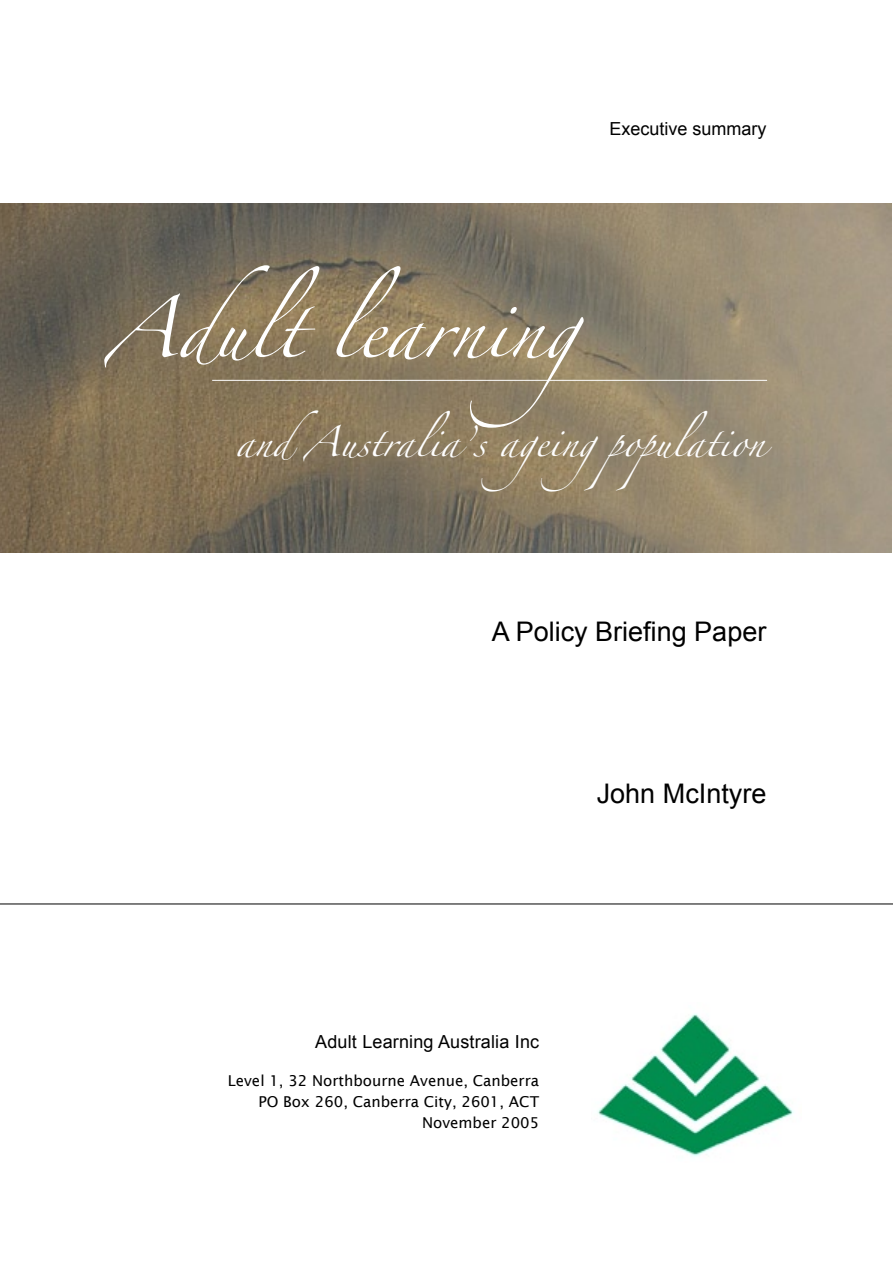
<style>
.page{position:relative;width:893px;height:1263px;background:#fff}
.page>*{position:absolute;margin:0;border:0;box-sizing:border-box;transform-origin:0 0}
.t1{font:54px "Zapfino";color:#fff}
.t2{font:27px "Arial";color:#000}
.t3{font:27px "Zapfino";color:#fff}
.t4{font:18px "Arial";letter-spacing:.01em;color:#000}
.t5{font:15px/21px "Lucida Sans";color:#000;text-align:right}
</style>
<div class="page">
<img style="left:0;top:204px;width:892px;height:348px">
<hr style="left:212px;top:380px;width:555px;height:1px;background:#fff">
<img style="left:597px;top:1013px;width:197px;height:144px">
<hr style="left:0;top:904px;width:893px;height:1px;background:#000">
<p class="t4" style="left:609px;top:118px;width:159px">Executive summary</p>
<h1 class="t1" style="left:106px;top:306px;width:554px">Adult learning</h1>
<h2 class="t3" style="left:236px;top:431px;width:531px">andAustralia’s ageingpopulation</h2>
<h2 class="t2" style="left:492px;top:616px;width:276px">A Policy Briefing Paper</h2>
<h2 class="t2" style="left:597px;top:778px;width:171px">John McIntyre</h2>
<p class="t4" style="left:315px;top:1031px;width:225px">Adult Learning Australia Inc</p>
<p class="t5" style="left:228px;top:1070px;width:313px">Level 1, 32 Northbourne Avenue, Canberra<br>PO Box 260, Canberra City, 2601, ACT<br>November 2005</p>
</div>
